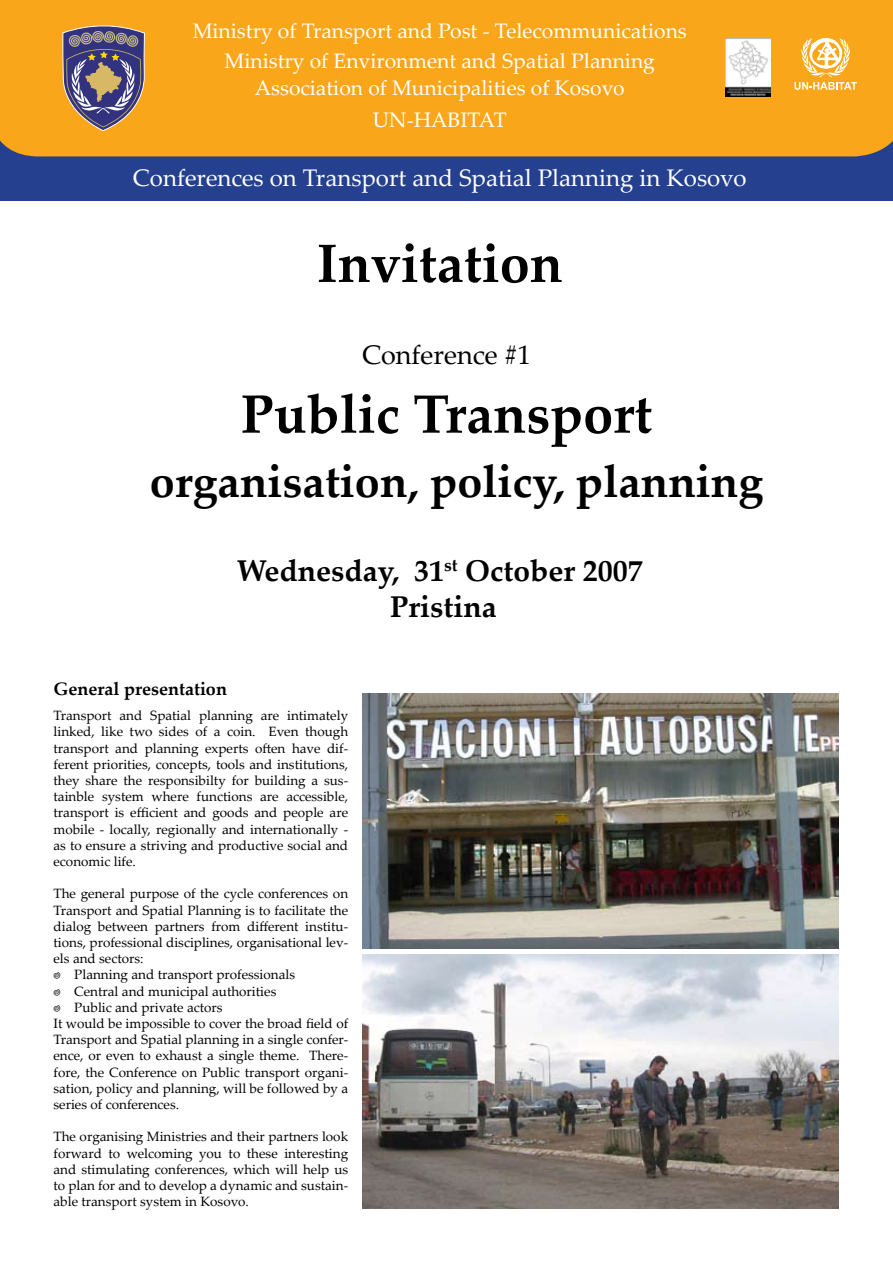
<style>
.page{position:relative;width:893px;height:1263px;background:#fff}
.page>*{position:absolute;margin:0;border:0;box-sizing:border-box;transform-origin:0 0}
.t1{font:700 54px "Palatino Linotype";color:#000}
.t2{font:700 45px "Palatino Linotype";color:#000}
.t3{font:700 30px/36px "Palatino Linotype";color:#000;text-align:center}
.t4{font:27px "Palatino Linotype";color:#000}
.t5{font:24px "Palatino Linotype";color:#fff}
.t6{font:21px/30px "Palatino Linotype";color:#fff;text-align:center}
.t7{font:700 18px "Palatino Linotype";color:#000}
.t8{font:13.5px/16.2px "Palatino Linotype";color:#000;text-align:justify}
</style>
<div class="page">
<div style="left:0;top:0;width:893px;height:201px;background:#24408f"></div>
<div style="left:0;top:0;width:893px;height:156px;background:#faa61a"></div>
<svg style="left:794px;top:38px;width:63px;height:52px;background:#fbc264"></svg>
<svg style="left:62px;top:23px;width:83px;height:109px;background:#877272"></svg>
<img style="left:726px;top:38px;width:45px;height:58px">
<img style="left:363px;top:693px;width:476px;height:255px">
<img style="left:363px;top:955px;width:476px;height:253px">
<h3 class="t6" style="left:193px;top:15px;width:496px">Ministry of Transport and Post - Telecommunications<br>Ministry of Environment and Spatial Planning</h3>
<h3 class="t6" style="left:255px;top:72px;width:371px;line-height:31.2px">Association of Municipalities of Kosovo<br>UN-HABITAT</h3>
<h3 class="t5" style="left:133px;top:160px;width:615px">Conferences on Transport and Spatial Planning in Kosovo</h3>
<h1 class="t1" style="left:317px;top:225px;width:247px">Invitation</h1>
<h3 class="t4" style="left:362px;top:336px;width:170px">Conference #1</h3>
<h1 class="t1" style="left:241px;top:376px;width:413px">Public Transport</h1>
<h2 class="t2" style="left:150px;top:450px;width:615px">organisation, policy, planning</h2>
<h3 class="t3" style="left:237px;top:551px;width:408px">Wednesday, 31<sup>st</sup> October 2007<br>Pristina</h3>
<h3 class="t7" style="left:54px;top:676px;width:175px">General presentation</h3>
<p class="t8" style="left:54px;top:707px;width:296px">Transport and Spatial planning are intimately linked, like two sides of a coin. Even though transport and planning experts often have dif&shy;ferent priorities, concepts, tools and institutions, they share the responsibilty for building a sus&shy;tainble system where functions are accessible, transport is efficient and goods and people are mobile - locally, regionally and internationally - as to ensure a striving and productive social and economic life.</p>
<p class="t8" style="left:54px;top:885px;width:296px">The general purpose of the cycle conferences on</p>
<p class="t8" style="left:54px;top:901px;width:296px">Transport and Spatial Planning is to facilitate the</p>
<p class="t8" style="left:54px;top:917px;width:296px">dialog between partners from different institu-</p>
<p class="t8" style="left:54px;top:934px;width:296px">tions, professional disciplines, organisational lev-</p>
<p class="t8" style="left:54px;top:950px;width:92px">els and sectors:</p>
<p class="t8" style="left:74px;top:966px;width:222px">Planning and transport professionals</p>
<p class="t8" style="left:74px;top:982px;width:204px">Central and municipal authorities</p>
<p class="t8" style="left:74px;top:998px;width:150px">Public and private actors</p>
<p class="t8" style="left:54px;top:1015px;width:296px">It would be impossible to cover the broad field of</p>
<p class="t8" style="left:54px;top:1031px;width:296px">Transport and Spatial planning in a single confer-</p>
<p class="t8" style="left:54px;top:1047px;width:296px">ence, or even to exhaust a single theme. There-</p>
<p class="t8" style="left:54px;top:1063px;width:296px">fore, the Conference on Public transport organi-</p>
<p class="t8" style="left:54px;top:1079px;width:296px">sation, policy and planning, will be followed by a</p>
<p class="t8" style="left:54px;top:1096px;width:127px">series of conferences.</p>
<p class="t8" style="left:54px;top:1128px;width:296px">The organising Ministries and their partners look forward to welcoming you to these interesting and stimulating conferences, which will help us to plan for and to develop a dynamic and sustain&shy;able transport system in Kosovo.</p>
</div>
